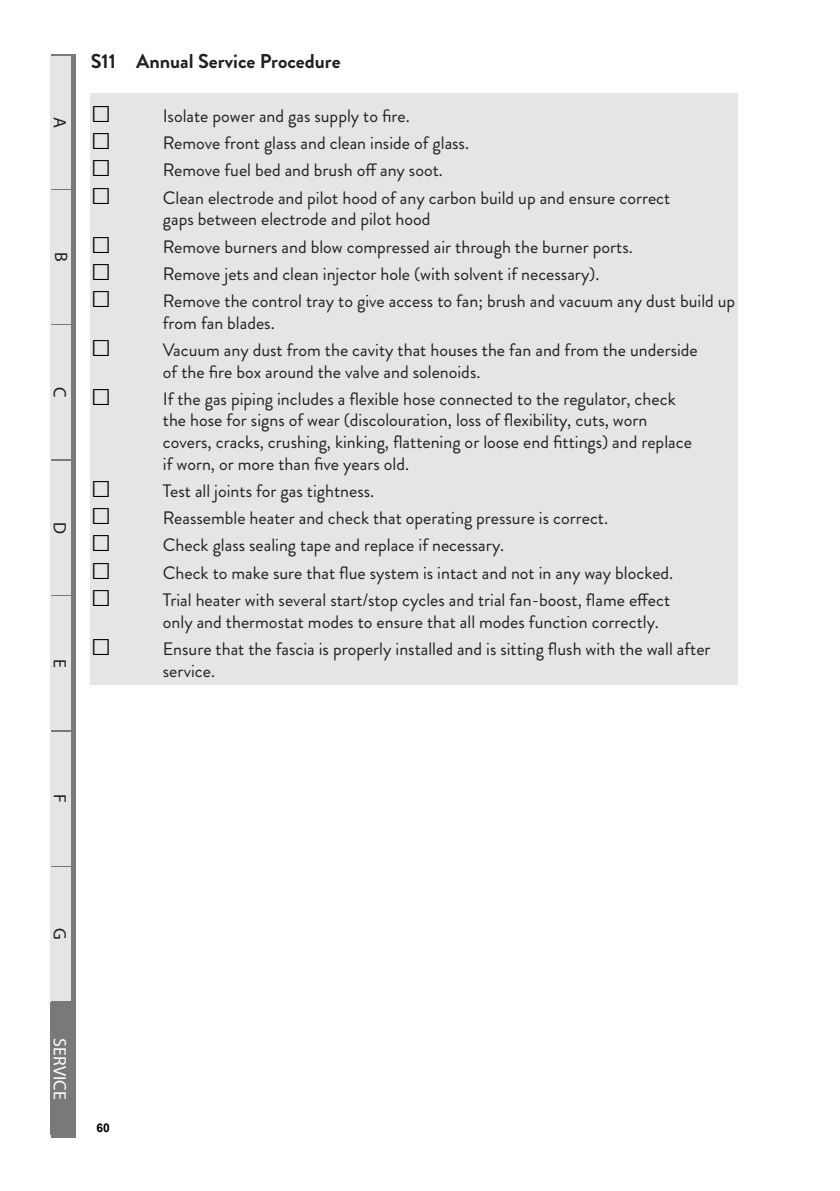
<style>
.page{position:relative;width:840px;height:1191px;background:#fff}
.page>*{position:absolute;margin:0;border:0;box-sizing:border-box;transform-origin:0 0}
.t1{font:700 20px "Brandon Grotesque";color:#231f20}
.t2{font:18px/21.6px "Brandon Grotesque";color:#231f20}
.t3{font:18px "Myriad Pro";color:#231f20}
.t4{font:18px "Myriad Pro";color:#fff}
.t5{font:700 12px "Arial";color:#000}
.s1{font-family:"Arial";font-size:34px;color:#000}
</style>
<div class="page">
<div style="left:51px;top:54px;width:24px;height:1083px;background:#797979"></div>
<div style="left:51px;top:56px;width:20px;height:132px;background:#e5e5e5"></div>
<div style="left:51px;top:190px;width:20px;height:134px;background:#e5e5e5"></div>
<div style="left:51px;top:326px;width:20px;height:133px;background:#e5e5e5"></div>
<div style="left:51px;top:461px;width:20px;height:133px;background:#e5e5e5"></div>
<div style="left:51px;top:596px;width:20px;height:134px;background:#e5e5e5"></div>
<div style="left:51px;top:732px;width:20px;height:133px;background:#e5e5e5"></div>
<div style="left:51px;top:867px;width:20px;height:133px;background:#e5e5e5"></div>
<div style="left:91px;top:93px;width:646px;height:591px;background:#e5e5e5"></div>
<p class="t3" style="left:71px;top:116px;width:13px;rotate:90deg">A</p>
<p class="t3" style="left:72px;top:252px;width:11px;rotate:90deg">B</p>
<p class="t3" style="left:71px;top:387px;width:12px;rotate:90deg">C</p>
<p class="t3" style="left:71px;top:522px;width:13px;rotate:90deg">D</p>
<p class="t3" style="left:71px;top:659px;width:10px;rotate:90deg">E</p>
<p class="t1" style="left:91px;top:47px;width:251px">S11 Annual Service Procedure</p>
<p class="t2" style="left:91px;top:105px;width:320px"><span class="s1">□</span> Isolate power and gas supply to fire.</p>
<p class="t2" style="left:91px;top:132px;width:379px"><span class="s1">□</span> Remove front glass and clean inside of glass.</p>
<p class="t2" style="left:91px;top:160px;width:353px"><span class="s1">□</span> Remove fuel bed and brush off any soot.</p>
<p class="t2" style="left:163px;top:187px;width:508px;text-indent:-72px"><span class="s1">□</span> Clean electrode and pilot hood of any carbon build up and ensure correct gaps between electrode and pilot hood</p>
<p class="t2" style="left:91px;top:236px;width:543px"><span class="s1">□</span> Remove burners and blow compressed air through the burner ports.</p>
<p class="t2" style="left:91px;top:263px;width:510px"><span class="s1">□</span> Remove jets and clean injector hole (with solvent if necessary).</p>
<p class="t2" style="left:163px;top:290px;width:573px;text-indent:-72px"><span class="s1">□</span> Remove the control tray to give access to fan; brush and vacuum any dust build up from fan blades.</p>
<p class="t2" style="left:163px;top:339px;width:536px;text-indent:-72px"><span class="s1">□</span> Vacuum any dust from the cavity that houses the fan and from the underside of the fire box around the valve and solenoids.</p>
<p class="t2" style="left:163px;top:388px;width:530px;text-indent:-72px"><span class="s1">□</span> If the gas piping includes a flexible hose connected to the regulator, check the hose for signs of wear (discolouration, loss of flexibility, cuts, worn covers, cracks, crushing, kinking, flattening or loose end fittings) and replace if worn, or more than five years old.</p>
<p class="t2" style="left:91px;top:480px;width:285px"><span class="s1">□</span> Test all joints for gas tightness.</p>
<p class="t2" style="left:91px;top:507px;width:518px"><span class="s1">□</span> Reassemble heater and check that operating pressure is correct.</p>
<p class="t2" style="left:91px;top:535px;width:414px"><span class="s1">□</span> Check glass sealing tape and replace if necessary.</p>
<p class="t2" style="left:91px;top:562px;width:583px"><span class="s1">□</span> Check to make sure that flue system is intact and not in any way blocked.</p>
<p class="t2" style="left:163px;top:589px;width:508px;text-indent:-72px"><span class="s1">□</span> Trial heater with several start/stop cycles and trial fan-boost, flame effect only and thermostat modes to ensure that all modes function correctly.</p>
<p class="t2" style="left:163px;top:638px;width:549px;text-indent:-72px"><span class="s1">□</span> Ensure that the fascia is properly installed and is sitting flush with the wall after service.</p>
<p class="t3" style="left:71px;top:794px;width:10px;rotate:90deg">F</p>
<p class="t3" style="left:71px;top:928px;width:13px;rotate:90deg">G</p>
<p class="t4" style="left:71px;top:1038px;width:63px;rotate:90deg">SERVICE</p>
<p class="t5" style="left:96px;top:1119px;width:15px">60</p>
</div>
